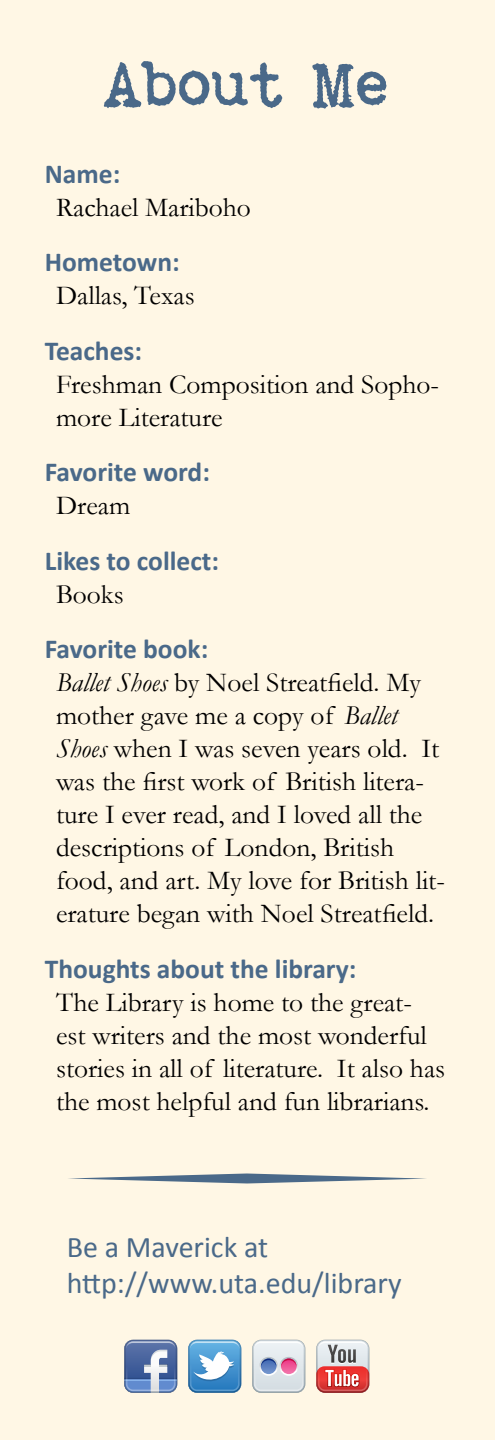
<style>
.page{position:relative;width:495px;height:1440px;background:#fff7e5}
.page>*{position:absolute;margin:0;border:0;box-sizing:border-box;transform-origin:0 0}
.t1{font:65px "Bohemiantypewriter";letter-spacing:-.025em;color:#4a6989}
.t2{font:30px/36px "Calibri";color:#4a6989}
.t3{font:27.5px/33px "Garamond";color:#000}
.t4{font:700 27.5px/33px "Calibri";color:#4a6989}
.s1{font-family:"Calibri";font-weight:700;color:#4a6989}
.s2{font-family:"Garamond";font-weight:400;color:#000}
.s3{font-style:italic}
</style>
<div class="page">
<svg style="left:68px;top:1173px;width:358px;height:10px"></svg>
<svg style="left:124px;top:1340px;width:53px;height:53px;background:#748bb7"></svg>
<svg style="left:252px;top:1340px;width:53px;height:53px;background:#d3d0dc"></svg>
<svg style="left:188px;top:1340px;width:53px;height:53px;background:#72abd6"></svg>
<svg style="left:316px;top:1340px;width:53px;height:53px;background:#d29595"></svg>
<p class="t1" style="left:104px;top:46px;width:288px">About Me</p>
<p class="t3" style="left:56px;top:157px;width:196px;text-indent:-11px"><span class="s1">Name:<br></span>Rachael Mariboho</p>
<p class="t3" style="left:45px;top:245px;width:152px;text-align:center"><span class="s1">Hometown:<br></span>Dallas, Texas</p>
<p class="t3" style="left:56px;top:334px;width:385px;text-indent:-11px"><span class="s1">Teaches:<br></span>Freshman Composition and Sopho&shy;more Literature</p>
<p class="t4" style="left:56px;top:456px;width:155px;text-indent:-11px">Favorite word:<br><span class="s2">Dream</span></p>
<p class="t4" style="left:56px;top:544px;width:165px;text-indent:-11px">Likes to collect:<br><span class="s2">Books</span></p>
<p class="t3" style="left:56px;top:632px;width:390px;text-indent:-11px"><span class="s1">Favorite book:<br></span><span class="s3">Ballet Shoes</span> by Noel Streatfield. My mother gave me a copy of <span class="s3">Ballet<br>Shoes</span> when I was seven years old. It was the first work of British litera&shy;ture I ever read, and I loved all the descriptions of London, British food, and art. My love for British lit&shy;erature began with Noel Streatfield.</p>
<p class="t3" style="left:56px;top:952px;width:391px;text-indent:-11px"><span class="s1">Thoughts about the library:<br></span>The Library is home to the great&shy;est writers and the most wonderful stories in all of literature. It also has the most helpful and fun librarians.</p>
<p class="t2" style="left:67px;top:1229px;width:337px">Be a Maverick at http://www.uta.edu/library</p>
</div>
